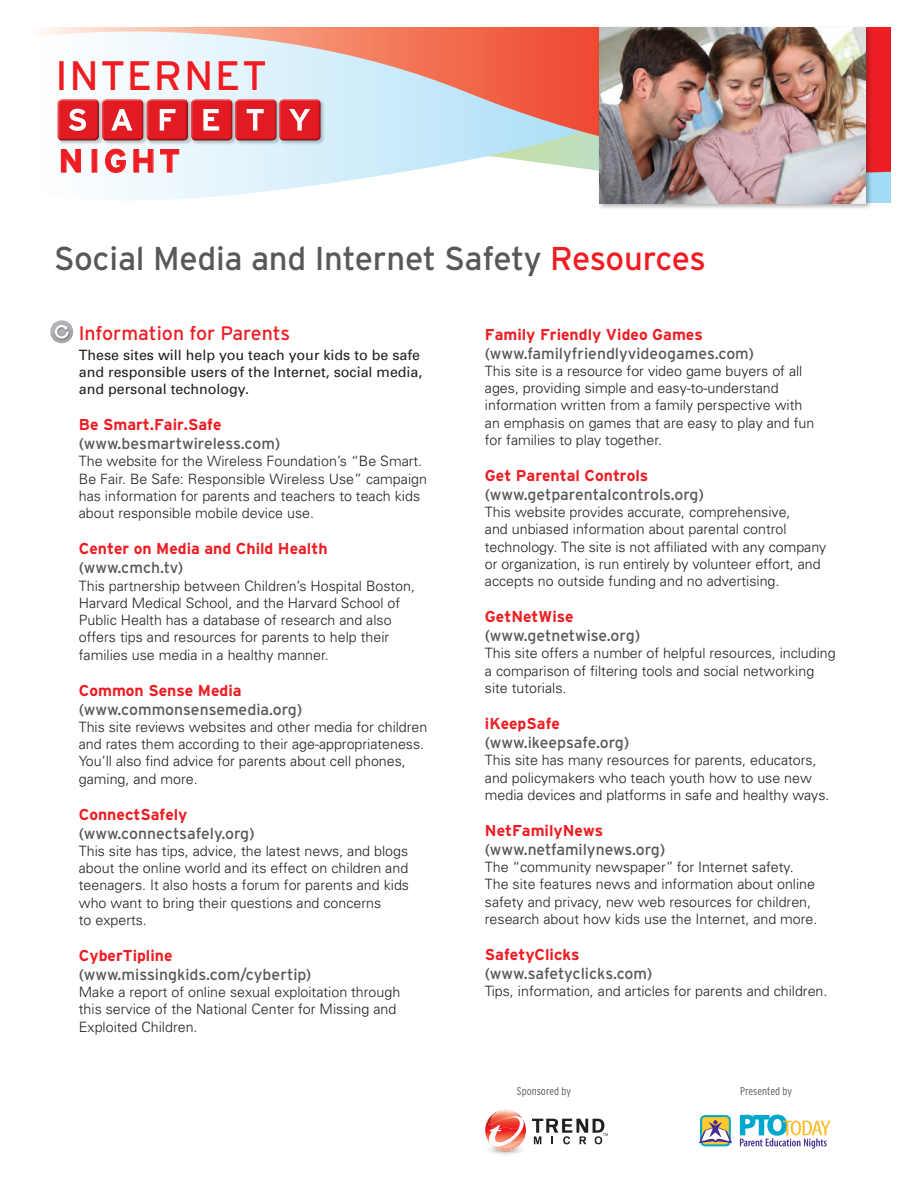
<style>
.page{position:relative;width:918px;height:1188px;background:#fff}
.page>*{position:absolute;margin:0;border:0;box-sizing:border-box;transform-origin:0 0}
.t1{font:41.1px "Interstate";letter-spacing:.04em;color:#ee1d23}
.t2{font:33px "Interstate";letter-spacing:-.01em;color:#57585a}
.t3{font:700 32.25px "Interstate";letter-spacing:.11em;color:#ee1d23;scale:1.04 1}
.t4{font:19.5px "Interstate";color:#ee1d23}
.t5{font:15.75px "Interstate";color:#57585a}
.t6{font:700 15.75px "Interstate";color:#ee1d23}
.t7{font:300 14.25px/17.2px "Univers";color:#231f20}
.t8{font:14.25px/17.2px "Univers";color:#231f20}
.t9{font:300 condensed 11.25px "Interstate";color:#57585a}
.s1{color:#ee1d23}
</style>
<div class="page">
<svg style="left:115px;top:185px;width:200px;height:15px"></svg>
<svg style="left:42px;top:27px;width:849px;height:158px"></svg>
<div style="left:56px;top:98px;width:48px;height:47px;background:#231f20;opacity:.27"></div>
<div style="left:56px;top:98px;width:45px;height:41px;background:#f7fafb"></div>
<div style="left:56px;top:99px;width:45px;height:44px;background:#231f20;opacity:.75"></div>
<div style="left:101px;top:98px;width:47px;height:47px;background:#231f20;opacity:.27"></div>
<div style="left:101px;top:98px;width:44px;height:41px;background:#f1f8fb"></div>
<div style="left:101px;top:99px;width:45px;height:44px;background:#231f20;opacity:.75"></div>
<div style="left:145px;top:98px;width:48px;height:47px;background:#231f20;opacity:.27"></div>
<div style="left:145px;top:98px;width:45px;height:41px;background:#ecf6fa"></div>
<div style="left:145px;top:99px;width:45px;height:44px;background:#231f20;opacity:.75"></div>
<div style="left:190px;top:98px;width:47px;height:47px;background:#231f20;opacity:.27"></div>
<div style="left:190px;top:98px;width:44px;height:41px;background:#e6f2f9"></div>
<div style="left:190px;top:99px;width:45px;height:44px;background:#231f20;opacity:.75"></div>
<div style="left:234px;top:98px;width:47px;height:47px;background:#231f20;opacity:.27"></div>
<div style="left:234px;top:98px;width:44px;height:41px;background:#dff0f9"></div>
<div style="left:234px;top:99px;width:45px;height:44px;background:#231f20;opacity:.75"></div>
<div style="left:278px;top:98px;width:48px;height:47px;background:#231f20;opacity:.27"></div>
<div style="left:278px;top:98px;width:44px;height:41px;background:#d8eef8"></div>
<div style="left:278px;top:99px;width:45px;height:44px;background:#231f20;opacity:.75"></div>
<svg style="left:69px;top:109px;width:241px;height:22px;background:#e3555b"></svg>
<svg style="left:72px;top:61px;width:24px;height:30px"></svg>
<svg style="left:102px;top:61px;width:22px;height:30px"></svg>
<svg style="left:130px;top:61px;width:21px;height:30px"></svg>
<svg style="left:157px;top:61px;width:23px;height:30px"></svg>
<svg style="left:187px;top:61px;width:23px;height:30px"></svg>
<svg style="left:218px;top:61px;width:48px;height:30px"></svg>
<svg style="left:61px;top:149px;width:20px;height:24px"></svg>
<svg style="left:105px;top:148px;width:21px;height:25px"></svg>
<svg style="left:133px;top:149px;width:21px;height:24px"></svg>
<svg style="left:160px;top:149px;width:19px;height:24px"></svg>
<div style="left:598px;top:25px;width:274px;height:185px;background:#231f20;opacity:.35"></div>
<img style="left:599px;top:27px;width:266px;height:176px">
<svg style="left:50px;top:320px;width:23px;height:23px"></svg>
<img style="left:504px;top:1109px;width:40px;height:36px">
<svg style="left:486px;top:1110px;width:40px;height:45px"></svg>
<svg style="left:532px;top:1119px;width:76px;height:25px"></svg>
<svg style="left:699px;top:1115px;width:33px;height:31px"></svg>
<svg style="left:740px;top:1115px;width:91px;height:34px"></svg>
<h1 class="t1" style="left:56px;top:53px;width:213px">INTERNET</h1>
<h3 class="t3" style="left:58px;top:143px;width:119px">NIGHT</h3>
<h2 class="t2" style="left:54px;top:240px;width:653px">Social Media and Internet Safety <span class="s1">Resources</span></h2>
<h3 class="t4" style="left:79px;top:322px;width:213px">Information for Parents</h3>
<p class="t8" style="left:79px;top:346px;width:345px">These sites will help you teach your kids to be safe and responsible users of the Internet, social media, and personal technology.</p>
<p class="t6" style="left:79px;top:416px;width:144px">Be Smart.Fair.Safe</p>
<p class="t5" style="left:79px;top:435px;width:203px">(www.besmartwireless.com)</p>
<p class="t7" style="left:79px;top:453px;width:350px">The website for the Wireless Foundation’s “Be Smart.<br>Be Fair. Be Safe: Responsible Wireless Use” campaign has information for parents and teachers to teach kids about responsible mobile device use.</p>
<p class="t6" style="left:79px;top:540px;width:250px">Center on Media and Child Health</p>
<p class="t5" style="left:79px;top:559px;width:106px">(www.cmch.tv)</p>
<p class="t7" style="left:79px;top:577px;width:338px">This partnership between Children’s Hospital Boston, Harvard Medical School, and the Harvard School of Public Health has a database of research and also offers tips and resources for parents to help their families use media in a healthy manner.</p>
<p class="t6" style="left:79px;top:681px;width:164px">Common Sense Media</p>
<p class="t5" style="left:79px;top:700px;width:225px">(www.commonsensemedia.org)</p>
<p class="t7" style="left:79px;top:718px;width:350px">This site reviews websites and other media for children and rates them according to their age-appropriateness.<br>You’ll also find advice for parents about cell phones, gaming, and more.</p>
<p class="t6" style="left:79px;top:805px;width:110px">ConnectSafely</p>
<p class="t5" style="left:79px;top:824px;width:177px">(www.connectsafely.org)</p>
<p class="t7" style="left:79px;top:842px;width:332px">This site has tips, advice, the latest news, and blogs about the online world and its effect on children and teenagers. It also hosts a forum for parents and kids who want to bring their questions and concerns<br>to experts.</p>
<p class="t6" style="left:79px;top:947px;width:95px">CyberTipline</p>
<p class="t5" style="left:79px;top:966px;width:234px">(www.missingkids.com/cybertip)</p>
<p class="t7" style="left:79px;top:984px;width:323px">Make a report of online sexual exploitation through this service of the National Center for Missing and<br>Exploited Children.</p>
<p class="t6" style="left:485px;top:325px;width:219px">Family Friendly Video Games</p>
<p class="t5" style="left:485px;top:344px;width:271px">(www.familyfriendlyvideogames.com)</p>
<p class="t7" style="left:485px;top:362px;width:331px">This site is a resource for video game buyers of all ages, providing simple and easy-to-understand information written from a family perspective with an emphasis on games that are easy to play and fun for families to play together.</p>
<p class="t6" style="left:485px;top:467px;width:165px">Get Parental Controls</p>
<p class="t5" style="left:485px;top:486px;width:221px">(www.getparentalcontrols.org)</p>
<p class="t7" style="left:485px;top:503px;width:343px">This website provides accurate, comprehensive,<br>and unbiased information about parental control technology. The site is not affiliated with any company or organization, is run entirely by volunteer effort, and accepts no outside funding and no advertising.</p>
<p class="t6" style="left:485px;top:608px;width:90px">GetNetWise</p>
<p class="t5" style="left:485px;top:627px;width:157px">(www.getnetwise.org)</p>
<p class="t7" style="left:485px;top:645px;width:352px">This site offers a number of helpful resources, including a comparison of filtering tools and social networking site tutorials.</p>
<p class="t6" style="left:485px;top:715px;width:77px">iKeepSafe</p>
<p class="t5" style="left:485px;top:734px;width:146px">(www.ikeepsafe.org)</p>
<p class="t7" style="left:485px;top:752px;width:346px">This site has many resources for parents, educators, and policymakers who teach youth how to use new media devices and platforms in safe and healthy ways.</p>
<p class="t6" style="left:485px;top:822px;width:120px">NetFamilyNews</p>
<p class="t5" style="left:485px;top:840px;width:182px">(www.netfamilynews.org)</p>
<p class="t7" style="left:485px;top:858px;width:334px">The “community newspaper” for Internet safety.<br>The site features news and information about online safety and privacy, new web resources for children, research about how kids use the Internet, and more.</p>
<p class="t6" style="left:485px;top:946px;width:96px">SafetyClicks</p>
<p class="t5" style="left:485px;top:964px;width:169px">(www.safetyclicks.com)</p>
<p class="t7" style="left:485px;top:982px;width:344px">Tips, information, and articles for parents and children.</p>
<p class="t9" style="left:517px;top:1085px;width:56px">Sponsored by</p>
<p class="t9" style="left:740px;top:1085px;width:54px">Presented by</p>
</div>
